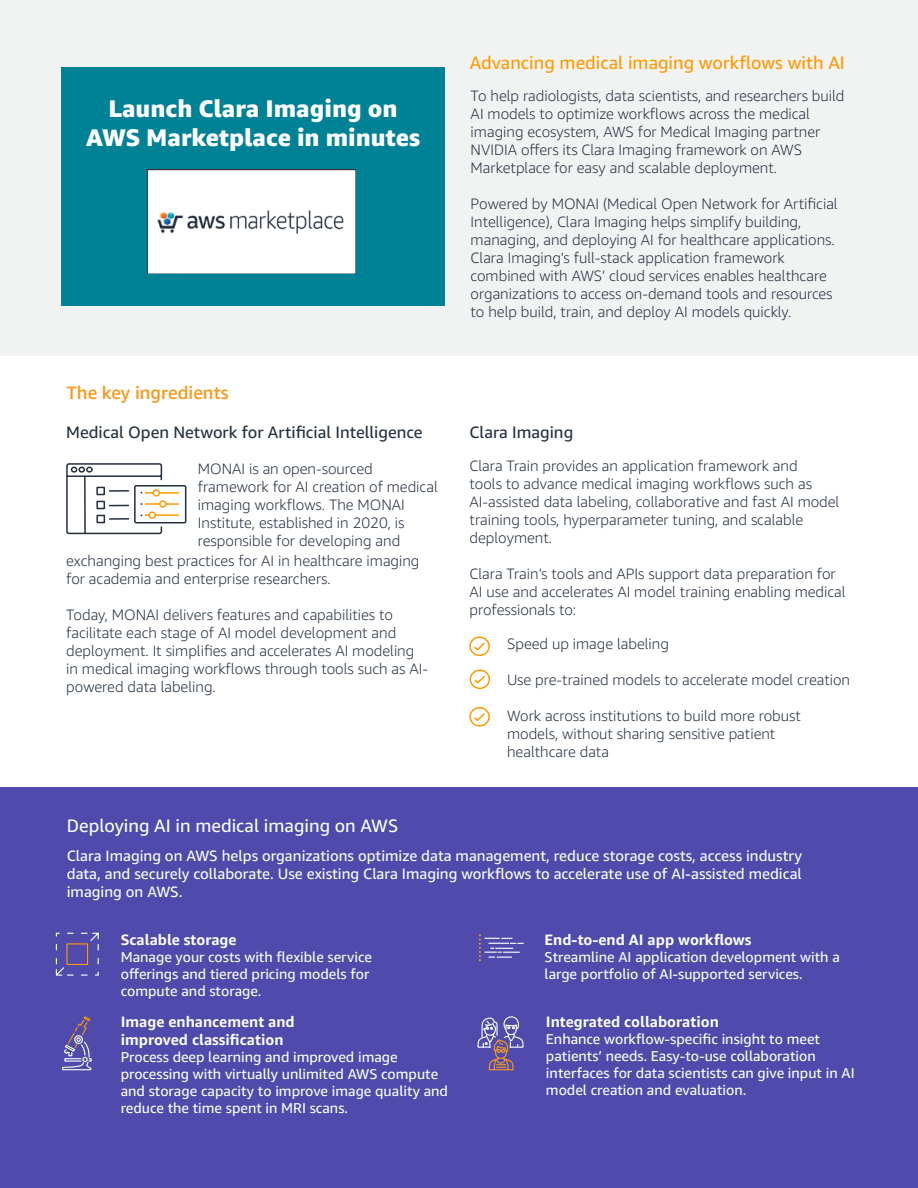
<style>
.page{position:relative;width:918px;height:1188px;background:#fff}
.page>*{position:absolute;margin:0;border:0;box-sizing:border-box;transform-origin:0 0}
.t1{font:800 24px/28.8px "Amazon Ember";color:#fff;text-align:center}
.t2{font:18px "Amazon Ember";color:#f90}
.t3{font:18px "Amazon Ember";color:#fff}
.t4{font:500 18px "Amazon Ember";color:#f8991d}
.t5{font:16.5px "Amazon Ember";color:#232f3e}
.t6{font:300 15px/18px "Amazon Ember";color:#232f3e}
.t7{font:15px/18px "Amazon Ember";color:#fff;text-align:justify}
.t8{font:700 15px/18px "Amazon Ember";color:#fff}
.t9{font:14.25px/17.1px "Amazon Ember";color:#fff}
</style>
<div class="page">
<div style="left:0;top:0;width:918px;height:356px;background:#f1f3f3"></div>
<div style="left:0;top:788px;width:918px;height:400px;background:#4f4aab"></div>
<div style="left:62px;top:67px;width:383px;height:238px;background:#008296"></div>
<img style="left:148px;top:170px;width:208px;height:103px">
<svg style="left:55px;top:932px;width:44px;height:44px"></svg>
<div style="left:66px;top:943px;width:22px;height:22px;border:1px solid #f90"></div>
<svg style="left:62px;top:1016px;width:30px;height:55px"></svg>
<svg style="left:479px;top:934px;width:45px;height:28px"></svg>
<svg style="left:477px;top:1016px;width:47px;height:55px"></svg>
<svg style="left:469px;top:636px;width:21px;height:21px"></svg>
<svg style="left:469px;top:669px;width:22px;height:21px"></svg>
<svg style="left:469px;top:707px;width:21px;height:20px"></svg>
<div style="left:134px;top:485px;width:52px;height:38px;border:2px solid #232f3e"></div>
<svg style="left:66px;top:463px;width:115px;height:72px"></svg>
<h1 class="t1" style="left:86px;top:94px;width:336px">Launch Clara Imaging on<br>AWS Marketplace in minutes</h1>
<p class="t4" style="left:66px;top:382px;width:164px">The key ingredients</p>
<p class="t5" style="left:66px;top:422px;width:358px">Medical Open Network for Artificial Intelligence</p>
<p class="t6" style="left:198px;top:460px;width:241px">MONAI is an open-sourced framework for AI creation of medical imaging workflows. The MONAI<br>Institute, established in 2020, is responsible for developing and</p>
<p class="t6" style="left:66px;top:552px;width:355px">exchanging best practices for AI in healthcare imaging for academia and enterprise researchers.</p>
<p class="t6" style="left:66px;top:606px;width:363px">Today, MONAI delivers features and capabilities to facilitate each stage of AI model development and deployment. It simplifies and accelerates AI modeling in medical imaging workflows through tools such as AI&shy;powered data labeling.</p>
<p class="t2" style="left:470px;top:51px;width:377px">Advancing medical imaging workflows with AI</p>
<p class="t6" style="left:471px;top:87px;width:375px">To help radiologists, data scientists, and researchers build AI models to optimize workflows across the medical imaging ecosystem, AWS for Medical Imaging partner NVIDIA offers its Clara Imaging framework on AWS Marketplace for easy and scalable deployment.</p>
<p class="t6" style="left:471px;top:195px;width:369px">Powered by MONAI (Medical Open Network for Artificial Intelligence), Clara Imaging helps simplify building, managing, and deploying AI for healthcare applications.<br>Clara Imaging’s full-stack application framework combined with AWS’ cloud services enables healthcare organizations to access on-demand tools and resources to help build, train, and deploy AI models quickly.</p>
<p class="t5" style="left:470px;top:422px;width:105px">Clara Imaging</p>
<p class="t6" style="left:470px;top:457px;width:371px">Clara Train provides an application framework and<br>tools to advance medical imaging workflows such as AI-assisted data labeling, collaborative and fast AI model training tools, hyperparameter tuning, and scalable deployment.</p>
<p class="t6" style="left:470px;top:565px;width:378px">Clara Train’s tools and APIs support data preparation for<br>AI use and accelerates AI model training enabling medical professionals to:</p>
<p class="t6" style="left:507px;top:634px;width:163px">Speed up image labeling</p>
<p class="t6" style="left:507px;top:670px;width:345px">Use pre-trained models to accelerate model creation</p>
<p class="t6" style="left:507px;top:706px;width:295px">Work across institutions to build more robust models, without sharing sensitive patient healthcare data</p>
<p class="t3" style="left:67px;top:815px;width:333px">Deploying AI in medical imaging on AWS</p>
<p class="t7" style="left:67px;top:847px;width:737px">Clara Imaging on AWS helps organizations optimize data management, reduce storage costs, access industry data, and securely collaborate. Use existing Clara Imaging workflows to accelerate use of AI-assisted medical imaging on AWS.</p>
<p class="t8" style="left:121px;top:931px;width:117px">Scalable storage</p>
<p class="t9" style="left:121px;top:948px;width:253px">Manage your costs with flexible service offerings and tiered pricing models for compute and storage.</p>
<p class="t8" style="left:121px;top:1013px;width:176px">Image enhancement and improved classification</p>
<p class="t9" style="left:121px;top:1049px;width:329px">Process deep learning and improved image processing with virtually unlimited AWS compute and storage capacity to improve image quality and reduce the time spent in MRI scans.</p>
<p class="t8" style="left:545px;top:931px;width:208px">End-to-end AI app workflows</p>
<p class="t9" style="left:545px;top:949px;width:297px">Streamline AI application development with a large portfolio of AI-supported services.</p>
<p class="t8" style="left:546px;top:1013px;width:174px">Integrated collaboration</p>
<p class="t9" style="left:546px;top:1030px;width:310px">Enhance workflow-specific insight to meet patients’ needs. Easy-to-use collaboration interfaces for data scientists can give input in AI model creation and evaluation.</p>
</div>
